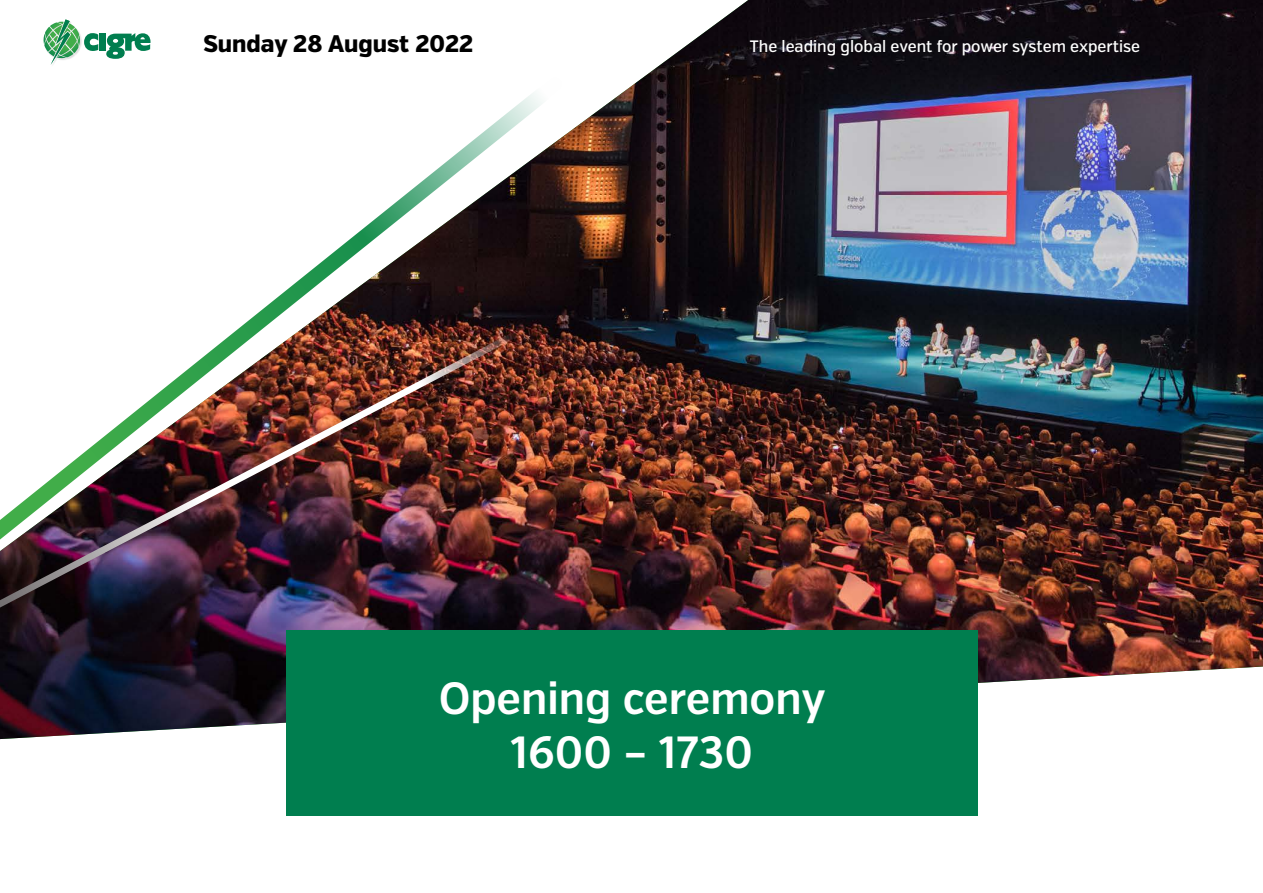
<style>
.page{position:relative;width:1263px;height:893px;background:#fff}
.page>*{position:absolute;margin:0;border:0;box-sizing:border-box;transform-origin:0 0}
.t1{font:600 45px/54px "Verb Cond";color:#fff;text-align:center}
.t2{font:800 24px "Verb Cond";color:#000}
.t3{font:500 16.5px "Verb Cond";color:#fff}
</style>
<div class="page">
<img style="left:43px;top:0;width:1220px;height:683px">
<div style="left:286px;top:631px;width:692px;height:185px;background:#007e4f"></div>
<svg style="left:0;top:76px;width:564px;height:664px"></svg>
<img style="left:0;top:329px;width:522px;height:410px">
<h2 class="t2" style="left:203px;top:29px;width:271px">Sunday 28 August 2022</h2>
<p class="t3" style="left:750px;top:36px;width:392px">The leading global event for power system expertise</p>
<h1 class="t1" style="left:439px;top:672px;width:388px">Opening ceremony<br>1600 – 1730</h1>
</div>
